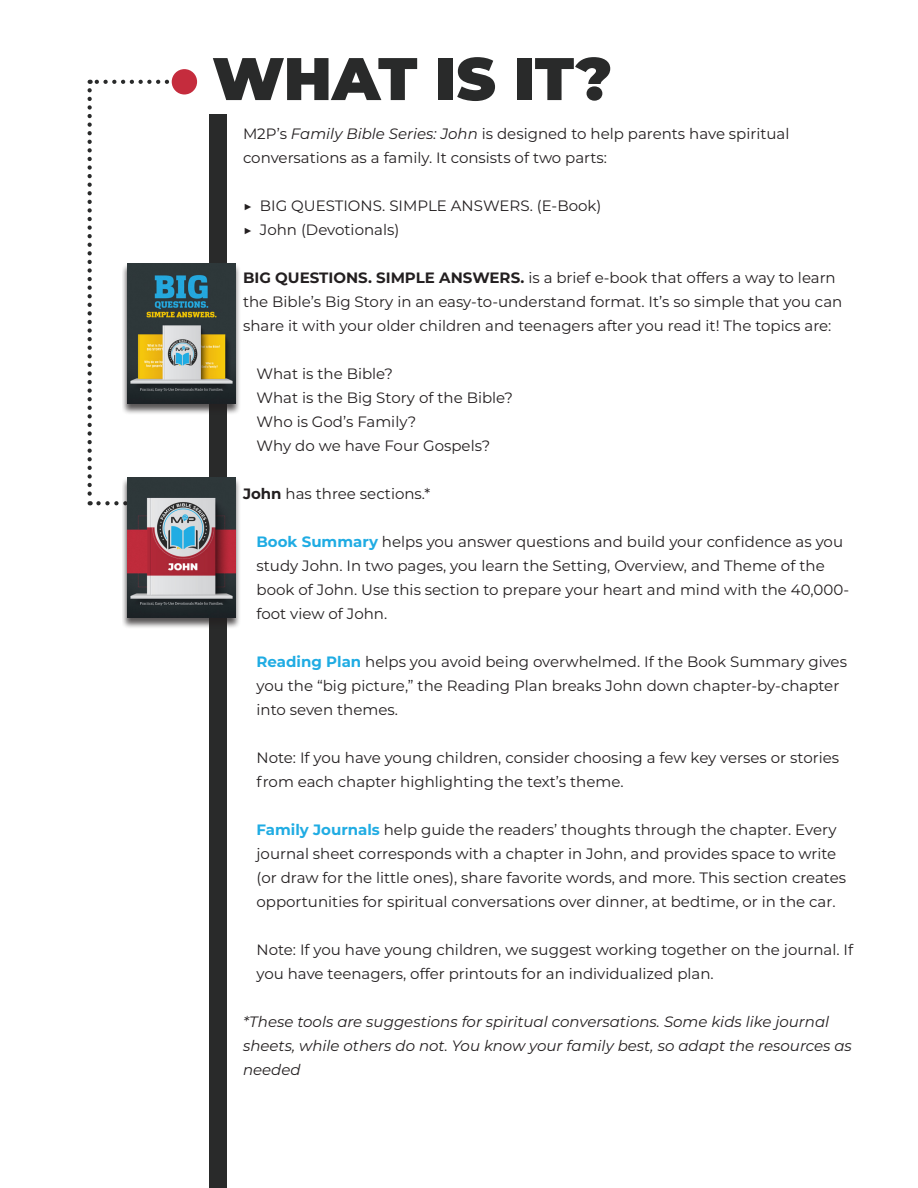
<style>
.page{position:relative;width:918px;height:1188px;background:#fff}
.page>*{position:absolute;margin:0;border:0;box-sizing:border-box;transform-origin:0 0}
.t1{font:900 60px "Montserrat";color:#292a2a}
.t2{font:15px/24px "Montserrat";color:#231f20}
.t3{font:italic 15px/24px "Montserrat";color:#231f20}
.s1{font-style:italic}
.s2{font-weight:700}
.s3{font-weight:700;color:#20ace3}
</style>
<div class="page">
<svg style="left:90px;top:80px;width:82px;height:4px"></svg>
<svg style="left:88px;top:90px;width:4px;height:415px"></svg>
<svg style="left:98px;top:501px;width:21px;height:4px"></svg>
<div style="left:209px;top:114px;width:18px;height:1074px;background:#292a2a"></div>
<div style="left:172px;top:69px;width:25px;height:25px;background:#c52c3d;border-radius:50%"></div>
<div style="left:122px;top:263px;width:119px;height:152px;background:#231f20;opacity:.75"></div>
<img style="left:127px;top:263px;width:109px;height:141px">
<div style="left:122px;top:477px;width:119px;height:152px;background:#231f20;opacity:.75"></div>
<img style="left:127px;top:477px;width:109px;height:141px">
<p class="t1" style="left:212px;top:34px;width:402px">WHAT IS IT?</p>
<p class="t2" style="left:243px;top:122px;width:548px">M2P’s <span class="s1">Family Bible Series: John</span> is designed to help parents have spiritual conversations as a family. It consists of two parts:</p>
<p class="t2" style="left:243px;top:194px;width:360px">▶ BIG QUESTIONS. SIMPLE ANSWERS. (E-Book)</p>
<p class="t2" style="left:243px;top:218px;width:158px">▶ John (Devotionals)</p>
<p class="t2" style="left:243px;top:266px;width:601px"><span class="s2">BIG QUESTIONS. SIMPLE ANSWERS.</span> is a brief e-book that offers a way to learn the Bible’s Big Story in an easy-to-understand format. It’s so simple that you can share it with your older children and teenagers after you read it! The topics are:</p>
<p class="t2" style="left:256px;top:362px;width:138px">What is the Bible?</p>
<p class="t2" style="left:256px;top:386px;width:258px">What is the Big Story of the Bible?</p>
<p class="t2" style="left:256px;top:410px;width:161px">Who is God’s Family?</p>
<p class="t2" style="left:256px;top:434px;width:235px">Why do we have Four Gospels?</p>
<p class="t2" style="left:243px;top:482px;width:189px"><span class="s2">John</span> has three sections.*</p>
<p class="t2" style="left:256px;top:530px;width:594px"><span class="s3">Book Summary</span> helps you answer questions and build your confidence as you study John. In two pages, you learn the Setting, Overview, and Theme of the book of John. Use this section to prepare your heart and mind with the 40,000- foot view of John.</p>
<p class="t2" style="left:256px;top:650px;width:592px"><span class="s3">Reading Plan</span> helps you avoid being overwhelmed. If the Book Summary gives you the “big picture,” the Reading Plan breaks John down chapter-by-chapter into seven themes.</p>
<p class="t2" style="left:256px;top:746px;width:584px">Note: If you have young children, consider choosing a few key verses or stories from each chapter highlighting the text’s theme.</p>
<p class="t2" style="left:256px;top:818px;width:591px"><span class="s3">Family Journals</span> help guide the readers’ thoughts through the chapter. Every journal sheet corresponds with a chapter in John, and provides space to write (or draw for the little ones), share favorite words, and more. This section creates opportunities for spiritual conversations over dinner, at bedtime, or in the car.</p>
<p class="t2" style="left:256px;top:938px;width:598px">Note: If you have young children, we suggest working together on the journal. If you have teenagers, offer printouts for an individualized plan.</p>
<p class="t3" style="left:243px;top:1010px;width:610px">*These tools are suggestions for spiritual conversations. Some kids like journal sheets, while others do not. You know your family best, so adapt the resources as needed</p>
</div>
